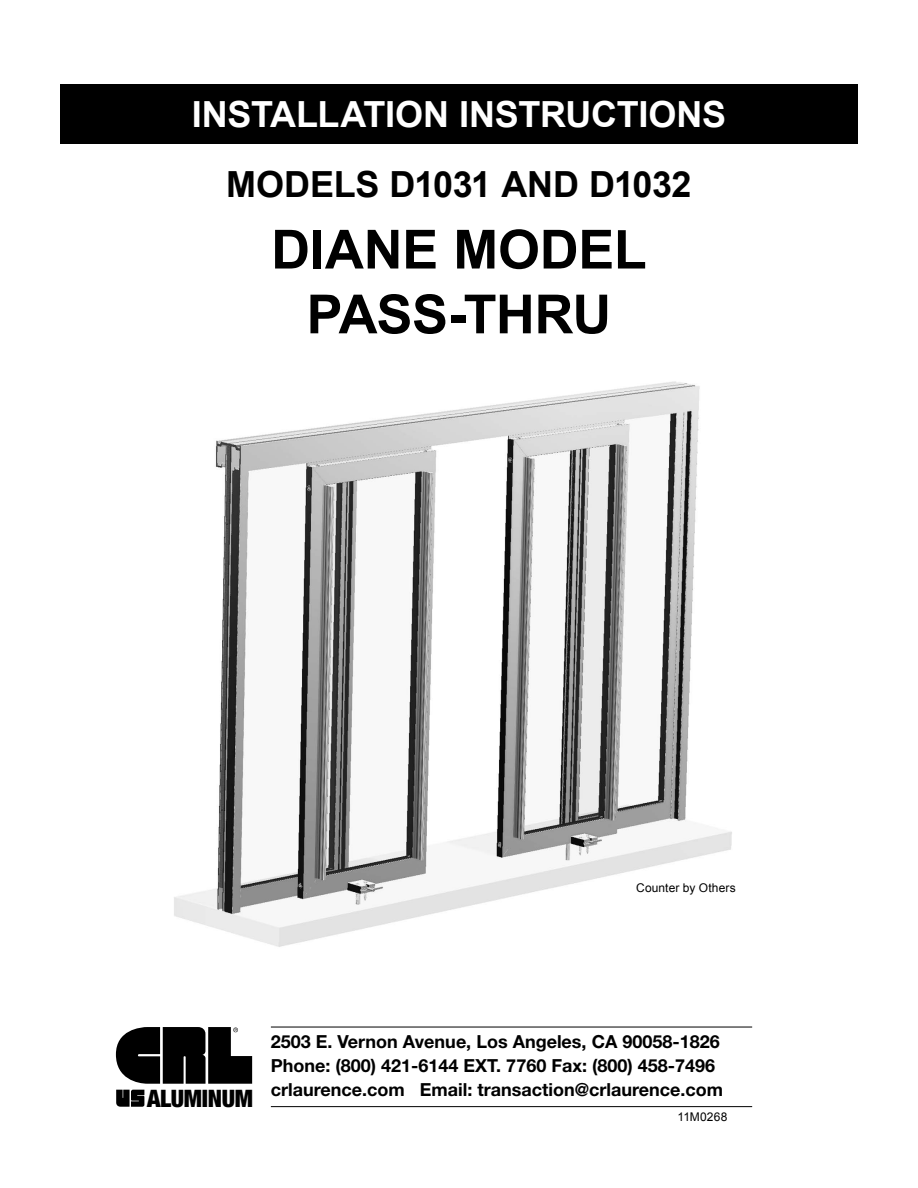
<style>
.page{position:relative;width:918px;height:1188px;background:#fff}
.page>*{position:absolute;margin:0;border:0;box-sizing:border-box;transform-origin:0 0}
.t1{font:700 54px/64.8px "Arial";letter-spacing:-.01em;color:#000;text-align:center}
.t2{font:700 36px "Arial";letter-spacing:-.01em;color:#fff}
.t3{font:700 36px "Arial";letter-spacing:-.01em;color:#000}
.t4{font:900 condensed 24.15px "Helvetica Neue";letter-spacing:-.015em;color:#000}
.t5{font:700 18px/24px "Helvetica Neue";color:#000}
.t6{font:12px "Arial";letter-spacing:.01em;color:#000}
</style>
<div class="page">
<img style="left:174px;top:381px;width:558px;height:566px">
<div style="left:60px;top:84px;width:798px;height:59px;background:#000"></div>
<svg style="left:116px;top:1027px;width:136px;height:57px;background:#2e2e2e"></svg>
<svg style="left:116px;top:1090px;width:28px;height:17px"></svg>
<hr style="left:271px;top:1027px;width:481px;height:1px;background:#000">
<hr style="left:271px;top:1106px;width:481px;height:1px;background:#000">
<h2 class="t2" style="left:192px;top:90px;width:536px">INSTALLATION INSTRUCTIONS</h2>
<h2 class="t3" style="left:226px;top:160px;width:467px">MODELS D1031 AND D1032</h2>
<h1 class="t1" style="left:271px;top:219px;width:377px">DIANE MODEL<br>PASS-THRU</h1>
<p class="t6" style="left:636px;top:880px;width:101px">Counter by Others</p>
<h3 class="t4" style="left:147px;top:1083px;width:107px">ALUMINUM</h3>
<p class="t5" style="left:271px;top:1030px;width:454px">2503 E. Vernon Avenue, Los Angeles, CA 90058-1826<br>Phone: (800) 421-6144 EXT. 7760 Fax: (800) 458-7496 crlaurence.com Email: transaction@crlaurence.com</p>
<p class="t6" style="left:678px;top:1109px;width:51px">11M0268</p>
</div>
